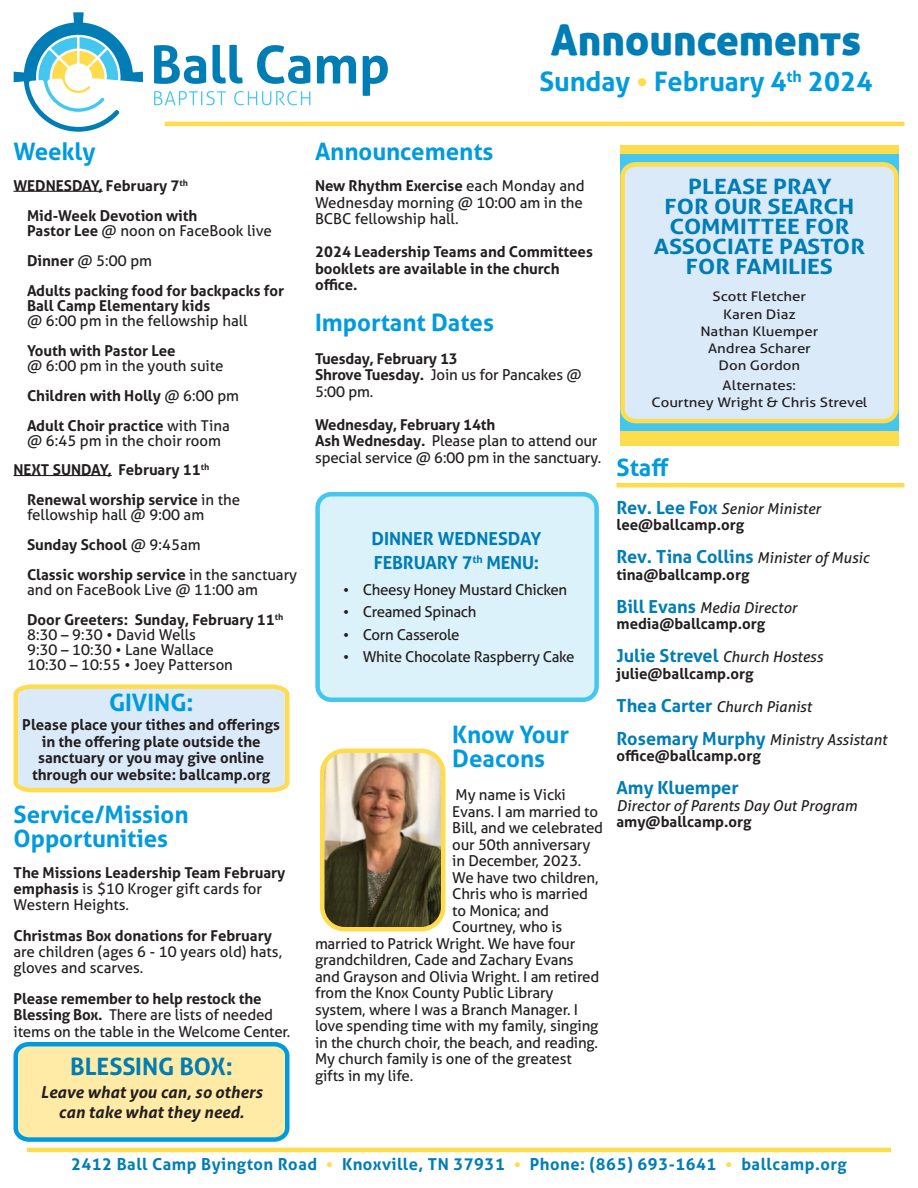
<style>
.page{position:relative;width:918px;height:1188px;background:#fff}
.page>*{position:absolute;margin:0;border:0;box-sizing:border-box;transform-origin:0 0}
.t1{font:42px "Aller Display";color:#007db5}
.t2{font:700 27px "Aller";color:#009bde}
.t3{font:700 24px/24px "Aller";color:#009bde}
.t4{font:700 24px "Aller";color:#007db5}
.t5{font:700 21.15px/19.8px "Aller";color:#007db5;text-align:center;scale:1.14 1}
.t6{font:700 18px "Aller";color:#007db5}
.t7{font:700 16.5px "Aller";letter-spacing:.03em;color:#007db5}
.t8{font:italic 700 16.5px/19.8px "Aller";color:#231f20;text-align:center}
.t9{font:15px/16.5px "Aller";letter-spacing:-.01em;color:#231f20}
.t10{font:700 15px/16.5px "Aller";color:#231f20}
.t11{font:italic 15px "Aller";color:#231f20}
.t12{font:13.2px/17.1px "Aller";color:#231f20;text-align:center;scale:1.14 1}
.s1{font-weight:400}
.s2{font-weight:700}
.s3{color:#ffdc4e}
.s4{font-weight:700;font-style:normal;font-size:18px;color:#007db5}
.s5{font-weight:400;font-style:italic;font-size:15px;color:#231f20}
.s6{font-size:18px;color:#007db5}
.s7{font-weight:400;font-style:italic}
</style>
<div class="page">
<svg style="left:14px;top:12px;width:129px;height:120px"></svg>
<svg style="left:154px;top:45px;width:52px;height:39px"></svg>
<svg style="left:213px;top:45px;width:30px;height:39px"></svg>
<svg style="left:257px;top:45px;width:53px;height:39px"></svg>
<svg style="left:317px;top:56px;width:39px;height:28px"></svg>
<svg style="left:363px;top:56px;width:25px;height:40px"></svg>
<svg style="left:154px;top:91px;width:72px;height:14px"></svg>
<svg style="left:234px;top:91px;width:76px;height:14px"></svg>
<hr style="left:165px;top:122px;width:740px;height:4px;background:#ffdc4e">
<hr style="left:27px;top:1148px;width:864px;height:4px;background:#ffdc4e">
<hr style="left:14px;top:191px;width:89px;height:1px;background:#231f20">
<hr style="left:14px;top:475px;width:98px;height:1px;background:#231f20">
<hr style="left:616px;top:483px;width:288px;height:4px;background:#ffdc4e">
<div style="left:620px;top:145px;width:278px;height:301px;background:#ffdc4e"></div>
<div style="left:620px;top:154px;width:278px;height:277px;background:#44c7ee"></div>
<svg style="left:620px;top:160px;width:279px;height:266px;background:#d7e8ef"></svg>
<svg style="left:13px;top:1041px;width:277px;height:101px;background:#e1e2ad"></svg>
<div style="left:318px;top:494px;width:279px;height:206px;background:#dcf2fa;border-radius:14px"></div>
<div style="left:315px;top:492px;width:284px;height:210px;border:4px solid #44c7ee;border-radius:14px"></div>
<svg style="left:13px;top:684px;width:277px;height:109px;background:#dee8e6"></svg>
<img style="left:325px;top:753px;width:116px;height:174px">
<div style="left:320px;top:748px;width:126px;height:184px;border:4px solid #ffdc4e;border-radius:22px"></div>
<p class="t3" style="left:14px;top:139px;width:83px">Weekly</p>
<p class="t10" style="left:14px;top:177px;width:176px">WEDNESDAY, February 7<sup>th</sup></p>
<p class="t10" style="left:27px;top:208px;width:246px;line-height:15px">Mid-Week Devotion with<br>Pastor Lee <span class="s1">@ noon on FaceBook live</span></p>
<p class="t9" style="left:27px;top:253px;width:127px"><span class="s2">Dinner</span> @ 5:00 pm</p>
<p class="t10" style="left:27px;top:283px;width:259px;line-height:15px">Adults packing food for backpacks for<br>Ball Camp Elementary kids</p>
<p class="t9" style="left:27px;top:313px;width:222px">@ 6:00 pm in the fellowship hall</p>
<p class="t10" style="left:27px;top:342px;width:150px">Youth with Pastor Lee</p>
<p class="t9" style="left:27px;top:358px;width:198px">@ 6:00 pm in the youth suite</p>
<p class="t10" style="left:27px;top:387px;width:214px">Children with Holly <span class="s1">@ 6:00 pm</span></p>
<p class="t10" style="left:27px;top:417px;width:205px">Adult Choir practice <span class="s1">with Tina</span></p>
<p class="t9" style="left:27px;top:433px;width:196px">@ 6:45 pm in the choir room</p>
<p class="t10" style="left:14px;top:461px;width:197px">NEXT SUNDAY, February 11<sup>th</sup></p>
<p class="t9" style="left:27px;top:492px;width:215px;line-height:15px"><span class="s2">Renewal worship service</span> in the fellowship hall @ 9:00 am</p>
<p class="t10" style="left:27px;top:536px;width:175px">Sunday School <span class="s1">@ 9:45am</span></p>
<p class="t9" style="left:27px;top:567px;width:272px;line-height:15px"><span class="s2">Classic worship service</span> in the sanctuary and on FaceBook Live @ 11:00 am</p>
<p class="t10" style="left:27px;top:611px;width:258px">Door Greeters: Sunday, February 11<sup>th</sup></p>
<p class="t9" style="left:27px;top:626px;width:171px">8:30 – 9:30 • David Wells</p>
<p class="t9" style="left:27px;top:641px;width:188px">9:30 – 10:30 • Lane Wallace</p>
<p class="t9" style="left:27px;top:656px;width:207px">10:30 – 10:55 • Joey Patterson</p>
<p class="t3" style="left:109px;top:690px;width:86px">GIVING:</p>
<p class="t10" style="left:22px;top:717px;width:259px;text-align:center">Please place your tithes and offerings in the offering plate outside the sanctuary or you may give online through our website: ballcamp.org</p>
<p class="t3" style="left:14px;top:802px;width:177px">Service/Mission<br>Opportunities</p>
<p class="t10" style="left:14px;top:865px;width:273px;line-height:15.8px">The Missions Leadership Team February emphasis <span class="s1">is $10 Kroger gift cards for<br>Western Heights.</span></p>
<p class="t9" style="left:14px;top:928px;width:270px;line-height:15.8px"><span class="s2">Christmas Box donations for February </span>are children (ages 6 - 10 years old) hats, gloves and scarves.</p>
<p class="t9" style="left:14px;top:991px;width:279px"><span class="s2">Please remember to help restock the<br>Blessing Box.</span> There are lists of needed items on the table in the Welcome Center.</p>
<h3 class="t4" style="left:70px;top:1051px;width:164px">BLESSING BOX:</h3>
<p class="t8" style="left:41px;top:1082px;width:223px">Leave what you can, so others can take what they need.</p>
<p class="t1" style="left:551px;top:13px;width:312px">Announcements</p>
<p class="t2" style="left:539px;top:64px;width:335px">Sunday <span class="s3">•</span> February 4<sup>th</sup> 2024</p>
<p class="t3" style="left:315px;top:139px;width:180px">Announcements</p>
<p class="t9" style="left:315px;top:178px;width:271px"><span class="s2">New Rhythm Exercise</span> each Monday and<br>Wednesday morning @ 10:00 am in the<br>BCBC fellowship hall.</p>
<p class="t10" style="left:315px;top:243px;width:279px">2024 Leadership Teams and Committees booklets are available in the church office.</p>
<p class="t3" style="left:315px;top:310px;width:181px">Important Dates</p>
<p class="t10" style="left:315px;top:350px;width:144px">Tuesday, February 13</p>
<p class="t9" style="left:315px;top:367px;width:268px"><span class="s2">Shrove Tuesday.</span> Join us for Pancakes @<br>5:00 pm.</p>
<p class="t10" style="left:315px;top:416px;width:182px">Wednesday, February 14th</p>
<p class="t9" style="left:315px;top:433px;width:286px"><span class="s2">Ash Wednesday.</span> Please plan to attend our special service @ 6:00 pm in the sanctuary.</p>
<p class="t6" style="left:371px;top:527px;width:172px">DINNER WEDNESDAY</p>
<p class="t6" style="left:374px;top:551px;width:167px">FEBRUARY 7<sup>th</sup> MENU:</p>
<p class="t9" style="left:343px;top:581px;width:225px">• Cheesy Honey Mustard Chicken</p>
<p class="t9" style="left:343px;top:604px;width:135px">• Creamed Spinach</p>
<p class="t9" style="left:343px;top:626px;width:118px">• Corn Casserole</p>
<p class="t9" style="left:343px;top:649px;width:233px">• White Chocolate Raspberry Cake</p>
<p class="t3" style="left:452px;top:722px;width:118px">Know Your<br>Deacons</p>
<p class="t9" style="left:456px;top:787px;width:112px">My name is Vicki</p>
<p class="t9" style="left:452px;top:803px;width:147px">Evans. I am married to</p>
<p class="t9" style="left:452px;top:820px;width:152px">Bill, and we celebrated</p>
<p class="t9" style="left:452px;top:836px;width:140px">our 50th anniversary</p>
<p class="t9" style="left:452px;top:853px;width:131px">in December, 2023.</p>
<p class="t9" style="left:452px;top:869px;width:148px">We have two children,</p>
<p class="t9" style="left:452px;top:886px;width:137px">Chris who is married</p>
<p class="t9" style="left:452px;top:902px;width:98px">to Monica; and</p>
<p class="t9" style="left:452px;top:919px;width:112px">Courtney, who is</p>
<p class="t9" style="left:315px;top:935px;width:262px">married to Patrick Wright. We have four</p>
<p class="t9" style="left:315px;top:952px;width:260px">grandchildren, Cade and Zachary Evans</p>
<p class="t9" style="left:315px;top:968px;width:286px">and Grayson and Olivia Wright. I am retired</p>
<p class="t9" style="left:315px;top:985px;width:240px">from the Knox County Public Library</p>
<p class="t9" style="left:315px;top:1001px;width:265px">system, where I was a Branch Manager. I</p>
<p class="t9" style="left:315px;top:1018px;width:285px">love spending time with my family, singing</p>
<p class="t9" style="left:315px;top:1034px;width:285px">in the church choir, the beach, and reading.</p>
<p class="t9" style="left:315px;top:1051px;width:258px">My church family is one of the greatest</p>
<p class="t9" style="left:315px;top:1067px;width:100px">gifts in my life.</p>
<h3 class="t5" style="left:654px;top:177px;width:187px">PLEASE PRAY<br>FOR OUR SEARCH<br>COMMITTEE FOR<br>ASSOCIATE PASTOR<br>FOR FAMILIES</h3>
<p class="t12" style="left:700px;top:288px;width:105px">Scott Fletcher<br>Karen Diaz<br>Nathan Kluemper<br>Andrea Scharer<br>Don Gordon</p>
<p class="t12" style="left:652px;top:377px;width:191px">Alternates:<br>Courtney Wright &amp; Chris Strevel</p>
<p class="t3" style="left:616px;top:455px;width:54px">Staff</p>
<p class="t11" style="left:616px;top:499px;width:206px"><span class="s4">Rev. Lee Fox</span> Senior Minister</p>
<p class="t10" style="left:616px;top:516px;width:129px">lee@ballcamp.org</p>
<p class="t6" style="left:616px;top:545px;width:254px">Rev. Tina Collins <span class="s5">Minister of Music</span></p>
<p class="t10" style="left:616px;top:566px;width:135px">tina@ballcamp.org</p>
<p class="t11" style="left:616px;top:598px;width:182px"><span class="s4">Bill Evans</span> Media Director</p>
<p class="t10" style="left:616px;top:615px;width:150px">media@ballcamp.org</p>
<p class="t10" style="left:616px;top:648px;width:208px"><span class="s6">Julie Strevel</span> <span class="s7">Church Hostess </span>julie@ballcamp.org</p>
<p class="t11" style="left:616px;top:697px;width:197px"><span class="s4">Thea Carter</span> Church Pianist</p>
<p class="t10" style="left:616px;top:731px;width:272px"><span class="s6">Rosemary Murphy</span> <span class="s7">Ministry Assistant </span>office@ballcamp.org</p>
<p class="t6" style="left:616px;top:776px;width:124px">Amy Kluemper</p>
<p class="t11" style="left:616px;top:796px;width:242px">Director of Parents Day Out Program</p>
<p class="t10" style="left:616px;top:813px;width:137px">amy@ballcamp.org</p>
<p class="t7" style="left:71px;top:1153px;width:777px">2412 Ball Camp Byington Road <span class="s3">•</span> Knoxville, TN 37931 <span class="s3">•</span> Phone: (865) 693-1641 <span class="s3">•</span> ballcamp.org</p>
</div>
